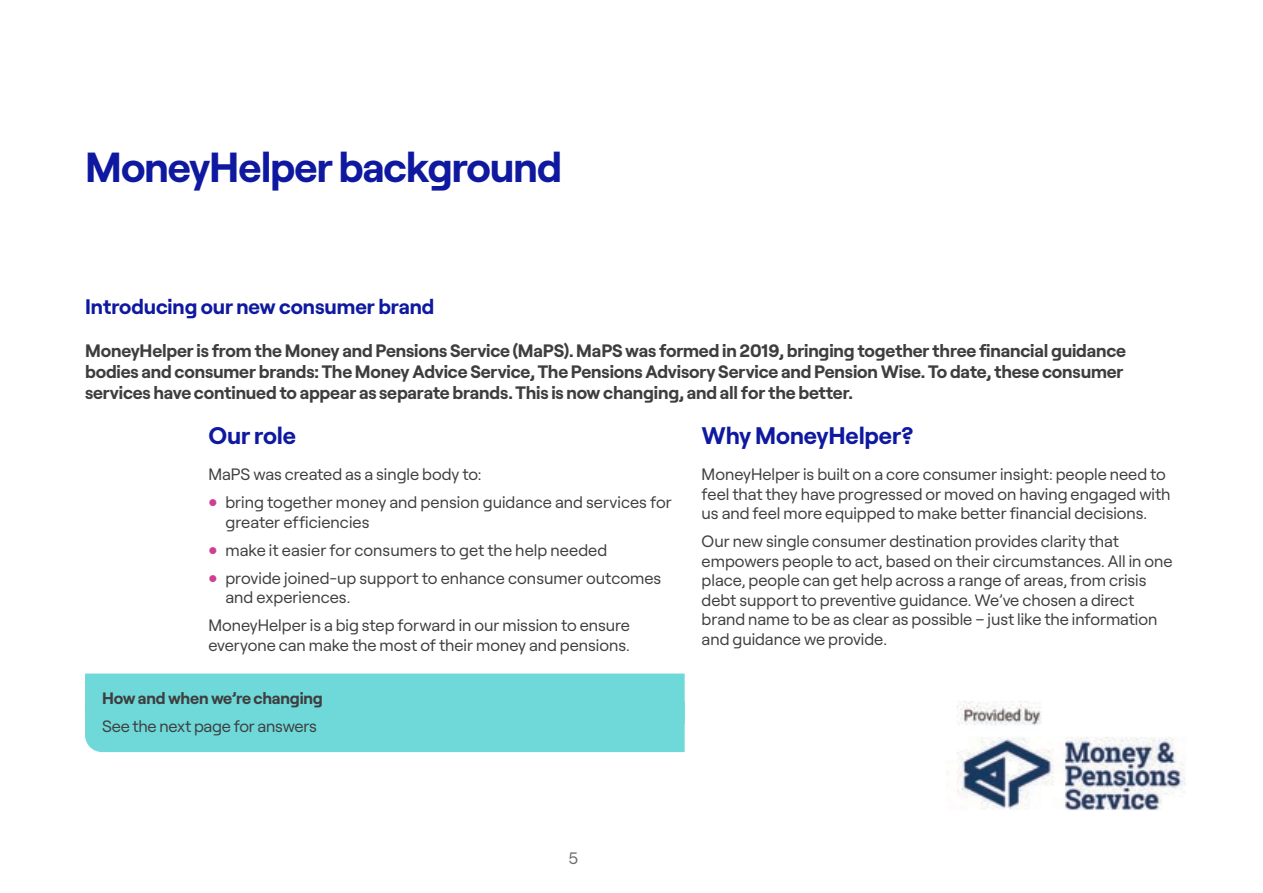
<style>
.page{position:relative;width:1263px;height:893px;background:#fff}
.page>*{position:absolute;margin:0;border:0;box-sizing:border-box;transform-origin:0 0}
.t1{font:700 42px "Roobert";letter-spacing:-.025em;color:#0f19a0}
.t2{font:700 24px "Roobert";letter-spacing:-.005em;color:#0f19a0}
.t3{font:700 21px "Roobert";letter-spacing:-.005em;color:#0f19a0}
.t4{font:700 18px/21px "Roobert";letter-spacing:-.01em;color:#3e3e3f}
.t5{font:16.5px/19.5px "Roobert";color:#3e3e3f}
.t6{font:700 16.5px "Roobert";letter-spacing:-.015em;color:#3e3e3f}
.t7{font:16.5px "Roobert";color:#6c6d70}
</style>
<div class="page">
<div style="left:85px;top:673px;width:600px;height:79px;background:#6fd8d8"></div>
<img style="left:946px;top:701px;width:240px;height:110px">
<h1 class="t1" style="left:85px;top:135px;width:479px">MoneyHelper background</h1>
<p class="t3" style="left:85px;top:291px;width:351px">Introducing our new consumer brand</p>
<p class="t4" style="left:85px;top:338px;width:1043px">MoneyHelper is from the Money and Pensions Service (MaPS). MaPS was formed in 2019, bringing together three financial guidance bodies and consumer brands: The Money Advice Service, The Pensions Advisory Service and Pension Wise. To date, these consumer services have continued to appear as separate brands. This is now changing, and all for the better.</p>
<h2 class="t2" style="left:208px;top:416px;width:89px">Our role</h2>
<p class="t5" style="left:225px;top:459px;width:448px;line-height:28px;text-indent:-17px">MaPS was created as a single body to:<br>bring together money and pension guidance and services for</p>
<p class="t5" style="left:225px;top:506px;width:437px;line-height:28px">greater efficiencies<br>make it easier for consumers to get the help needed provide joined-up support to enhance consumer outcomes</p>
<p class="t5" style="left:208px;top:582px;width:423px;line-height:28px;text-indent:17px">and experiences.<br>MoneyHelper is a big step forward in our mission to ensure</p>
<p class="t5" style="left:208px;top:634px;width:423px">everyone can make the most of their money and pensions.</p>
<h2 class="t2" style="left:702px;top:416px;width:214px">Why MoneyHelper?</h2>
<p class="t5" style="left:702px;top:463px;width:470px">MoneyHelper is built on a core consumer insight: people need to feel that they have progressed or moved on having engaged with us and feel more equipped to make better financial decisions.</p>
<p class="t5" style="left:702px;top:530px;width:472px">Our new single consumer destination provides clarity that empowers people to act, based on their circumstances. All in one place, people can get help across a range of areas, from crisis debt support to preventive guidance. We’ve chosen a direct brand name to be as clear as possible – just like the information and guidance we provide.</p>
<p class="t6" style="left:102px;top:685px;width:222px">How and when we’re changing</p>
<p class="t5" style="left:102px;top:715px;width:216px">See the next page for answers</p>
<p class="t7" style="left:568px;top:845px;width:11px">5</p>
</div>
